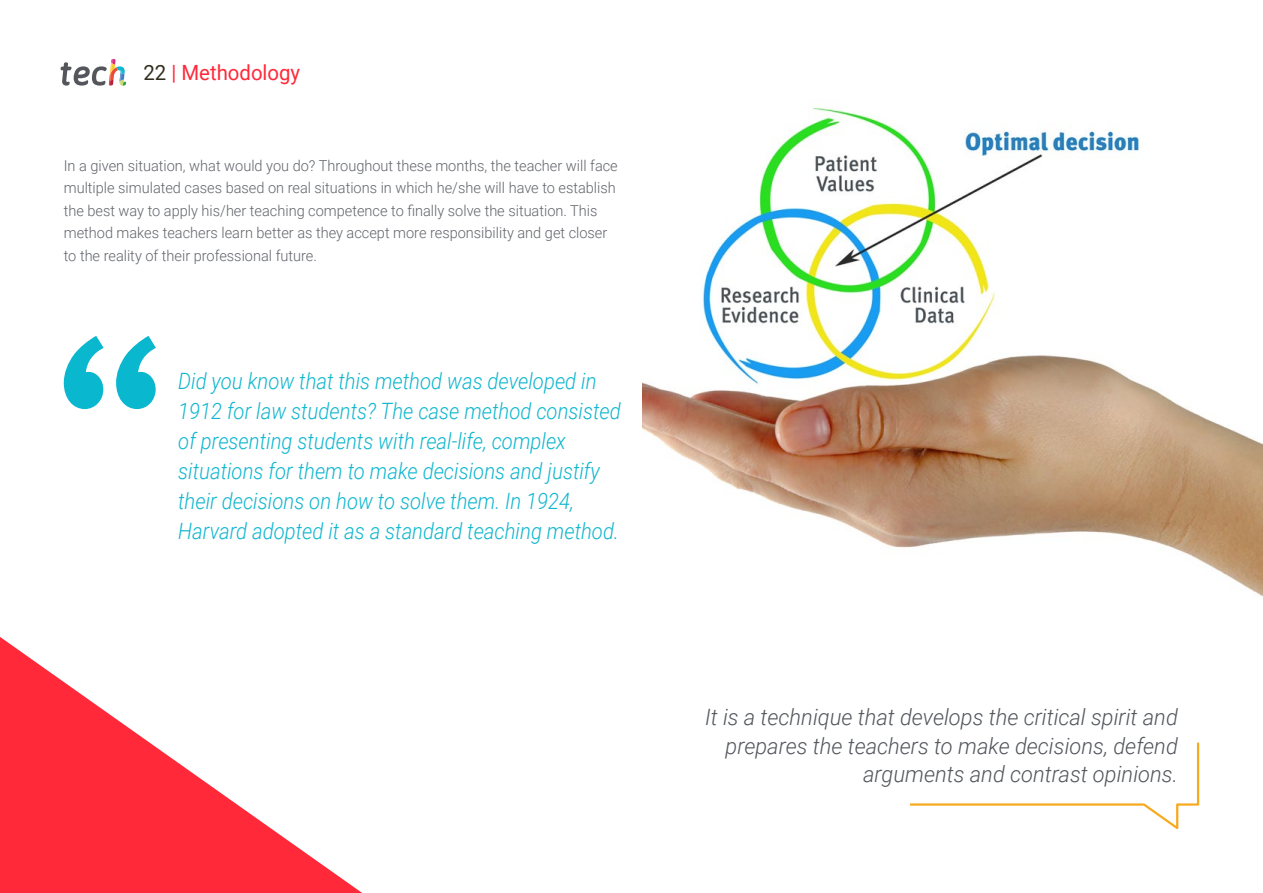
<style>
.page{position:relative;width:1263px;height:893px;background:#fff}
.page>*{position:absolute;margin:0;border:0;box-sizing:border-box;transform-origin:0 0}
.t1{font:italic 300 22.5px/30px "Roboto";color:#0fb6cf;scale:.9 1}
.t2{font:italic 300 22.5px/28.5px "Roboto";color:#52555b;text-align:right}
.t3{font:21px "Roboto";color:#ff293a}
.t4{font:300 15px/22.5px "Roboto";color:#61646a}
.s1{color:#312e20}
</style>
<div class="page">
<svg style="left:64px;top:336px;width:92px;height:73px"></svg>
<svg style="left:910px;top:742px;width:290px;height:88px"></svg>
<svg style="left:0;top:637px;width:362px;height:256px"></svg>
<img style="left:642px;top:107px;width:621px;height:490px">
<svg style="left:61px;top:59px;width:65px;height:27px"></svg>
<h2 class="t3" style="left:144px;top:57px;width:158px"><span class="s1">22</span> | Methodology</h2>
<p class="t4" style="left:64px;top:154px;width:555px">In a given situation, what would you do? Throughout these months, the teacher will face multiple simulated cases based on real situations in which he/she will have to establish the best way to apply his/her teaching competence to finally solve the situation. This method makes teachers learn better as they accept more responsibility and get closer to the reality of their professional future.</p>
<p class="t1" style="left:178px;top:365px;width:493px">Did you know that this method was developed in 1912 for law students? The case method consisted of presenting students with real-life, complex situations for them to make decisions and justify their decisions on how to solve them. In 1924, Harvard adopted it as a standard teaching method.</p>
<h1 class="t2" style="left:705px;top:702px;width:474px">It is a technique that develops the critical spirit and prepares the teachers to make decisions, defend arguments and contrast opinions.</h1>
</div>
